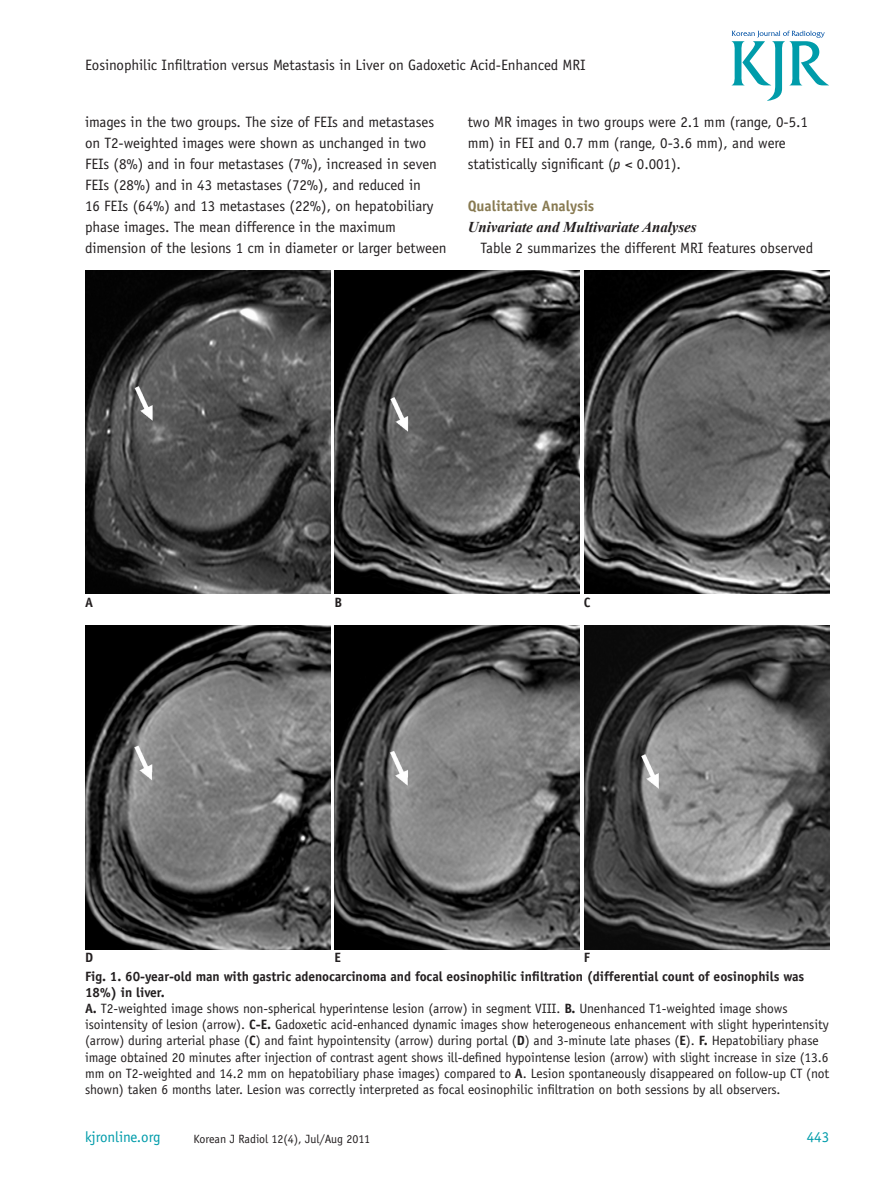
<style>
.page{position:relative;width:893px;height:1191px;background:#fff}
.page>*{position:absolute;margin:0;border:0;box-sizing:border-box;transform-origin:0 0}
.본문{font:15px/21px "Officina Sans Std";letter-spacing:-.005em;color:#231f20}
._1_제목{font:italic 700 15px "Times New Roman";letter-spacing:-.005em;color:#231f20}
._1_제목-2{font:700 15px "Officina Sans Std";letter-spacing:-.005em;color:#887a51}
.t1{font:15px "Officina Sans Std";letter-spacing:-.005em;color:#009caa}
.그림제목{font:13.5px/16.2px "Officina Sans Std";letter-spacing:-.005em;color:#231f20}
.그림제목-2{font:700 13.5px/16.2px "Officina Sans Std";letter-spacing:-.005em;color:#231f20}
.t2{font:12px "Officina Sans Std";letter-spacing:-.005em;color:#231f20}
.s1{font-style:italic}
.s2{font-weight:700}
</style>
<div class="page">
<svg style="left:732px;top:31px;width:97px;height:70px"></svg>
<img style="left:85px;top:270px;width:245px;height:324px">
<img style="left:85px;top:626px;width:245px;height:323px">
<img style="left:334px;top:270px;width:246px;height:324px">
<img style="left:334px;top:626px;width:246px;height:323px">
<img style="left:584px;top:270px;width:245px;height:324px">
<img style="left:584px;top:626px;width:245px;height:323px">
<p class="본문" style="left:85px;top:54px;width:502px">Eosinophilic Infiltration versus Metastasis in Liver on Gadoxetic Acid-Enhanced MRI</p>
<p class="본문" style="left:85px;top:112px;width:363px">images in the two groups. The size of FEIs and metastases on T2-weighted images were shown as unchanged in two FEIs (8%) and in four metastases (7%), increased in seven FEIs (28%) and in 43 metastases (72%), and reduced in<br>16 FEIs (64%) and 13 metastases (22%), on hepatobiliary phase images. The mean difference in the maximum dimension of the lesions 1 cm in diameter or larger between</p>
<p class="본문" style="left:468px;top:112px;width:342px">two MR images in two groups were 2.1 mm (range, 0-5.1 mm) in FEI and 0.7 mm (range, 0-3.6 mm), and were statistically significant (<span class="s1">p</span> &lt; 0.001).</p>
<p class="_1_제목-2" style="left:468px;top:197px;width:128px">Qualitative Analysis</p>
<p class="_1_제목" style="left:468px;top:217px;width:230px">Univariate and Multivariate Analyses</p>
<p class="본문" style="left:480px;top:238px;width:334px">Table 2 summarizes the different MRI features observed</p>
<p class="그림제목-2" style="left:85px;top:594px;width:10px">A</p>
<p class="그림제목-2" style="left:85px;top:949px;width:10px">D</p>
<p class="그림제목-2" style="left:334px;top:594px;width:9px">B</p>
<p class="그림제목-2" style="left:334px;top:949px;width:8px">E</p>
<p class="그림제목-2" style="left:584px;top:594px;width:8px">C</p>
<p class="그림제목-2" style="left:584px;top:949px;width:8px">F</p>
<p class="그림제목-2" style="left:85px;top:967px;width:721px">Fig. 1. 60-year-old man with gastric adenocarcinoma and focal eosinophilic infiltration (differential count of eosinophils was<br>18%) in liver.</p>
<p class="그림제목" style="left:85px;top:1000px;width:746px"><span class="s2">A.</span> T2-weighted image shows non-spherical hyperintense lesion (arrow) in segment VIII. <span class="s2">B.</span> Unenhanced T1-weighted image shows isointensity of lesion (arrow). <span class="s2">C-E.</span> Gadoxetic acid-enhanced dynamic images show heterogeneous enhancement with slight hyperintensity (arrow) during arterial phase (<span class="s2">C</span>) and faint hypointensity (arrow) during portal (<span class="s2">D</span>) and 3-minute late phases (<span class="s2">E</span>). <span class="s2">F.</span> Hepatobiliary phase image obtained 20 minutes after injection of contrast agent shows ill-defined hypointense lesion (arrow) with slight increase in size (13.6 mm on T2-weighted and 14.2 mm on hepatobiliary phase images) compared to <span class="s2">A</span>. Lesion spontaneously disappeared on follow-up CT (not shown) taken 6 months later. Lesion was correctly interpreted as focal eosinophilic infiltration on both sessions by all observers.</p>
<p class="t1" style="left:85px;top:1128px;width:77px">kjronline.org</p>
<p class="t2" style="left:194px;top:1132px;width:178px">Korean J Radiol 12(4), Jul/Aug 2011</p>
<p class="t1" style="left:807px;top:1128px;width:24px">443</p>
</div>
